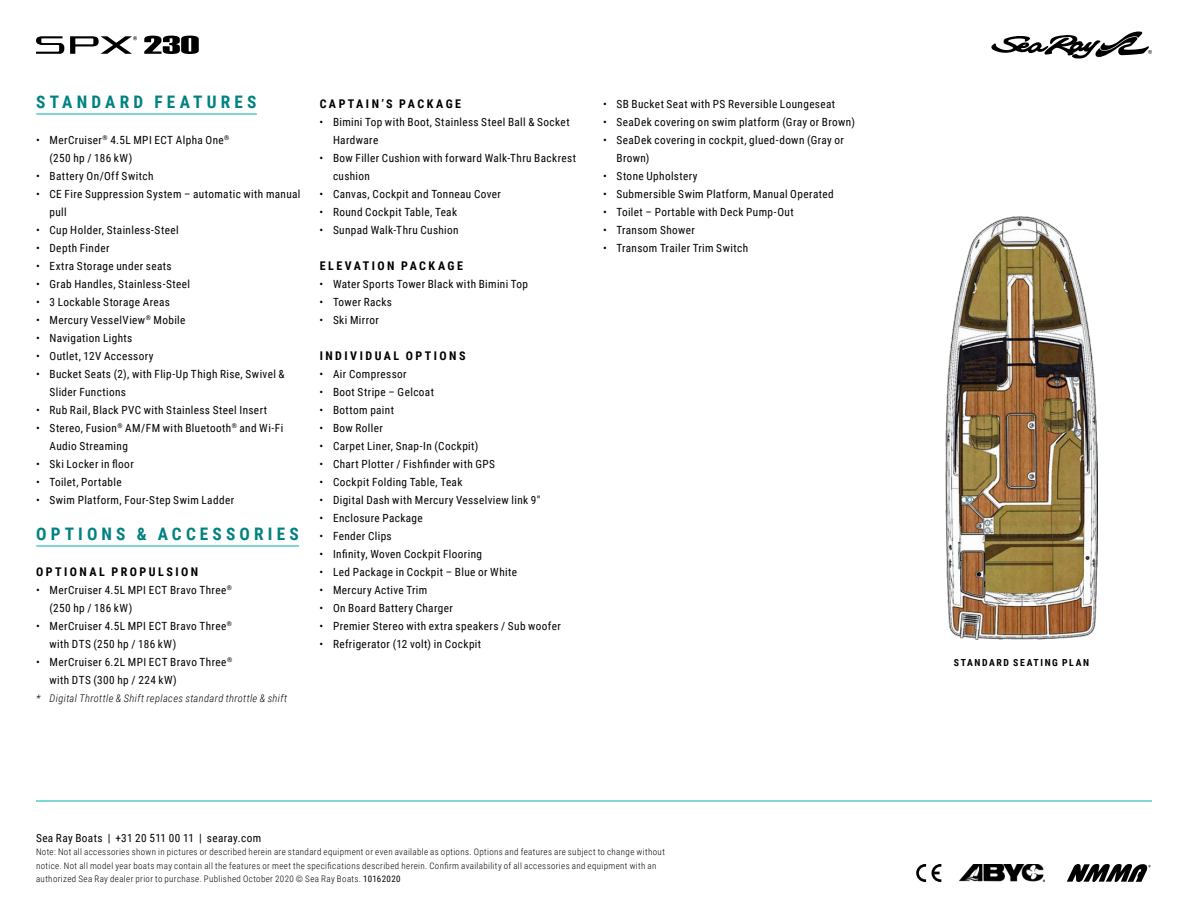
<style>
.page{position:relative;width:1188px;height:918px;background:#fff}
.page>*{position:absolute;margin:0;border:0;box-sizing:border-box;transform-origin:0 0}
.H1_-_Roboto_Cond_11{font:700 17.25px "Roboto Condensed";letter-spacing:.24em;color:#008280}
.H2_-_Roboto_Cond_8{font:700 12px "Roboto Condensed";letter-spacing:.205em;color:#000}
.Roboto_Cond_7_5{font:11.25px/18px "Roboto Condensed";letter-spacing:.035em;color:#000}
.Roboto_Cond_7__Bulle{font:italic 300 10.5px "Roboto Condensed";letter-spacing:.035em;color:#000}
.H3_-_Roboto_Cond_6_5{font:700 9.75px "Roboto Condensed";letter-spacing:.165em;color:#000}
.Roboto_Cond_7_5-2{font:300 9px/13.5px "Roboto Condensed";letter-spacing:.04em;color:#000}
.s1{font-weight:400}
</style>
<div class="page">
<hr style="left:36px;top:114px;width:221px;height:1px;background:#00afab">
<hr style="left:36px;top:546px;width:263px;height:1px;background:#00afab">
<svg style="left:991px;top:32px;width:161px;height:26px"></svg>
<svg style="left:144px;top:36px;width:55px;height:18px"></svg>
<svg style="left:36px;top:36px;width:28px;height:18px"></svg>
<svg style="left:70px;top:36px;width:67px;height:18px"></svg>
<hr style="left:36px;top:801px;width:1116px;height:1px;background:#00afab">
<svg style="left:1067px;top:864px;width:84px;height:18px"></svg>
<img style="left:959px;top:864px;width:86px;height:18px">
<img style="left:945px;top:216px;width:153px;height:423px">
<svg style="left:916px;top:864px;width:10px;height:18px"></svg>
<svg style="left:932px;top:864px;width:9px;height:18px"></svg>
<h1 class="H1_-_Roboto_Cond_11" style="left:36px;top:90px;width:222px">STANDARD FEATURES</h1>
<p class="Roboto_Cond_7_5" style="left:50px;top:131px;width:181px;text-indent:-14px">• MerCruiser<sup>®</sup> 4.5L MPI ECT Alpha One<sup>® </sup>(250 hp / 186 kW)</p>
<p class="Roboto_Cond_7_5" style="left:36px;top:167px;width:119px">• Battery On/Off Switch</p>
<p class="Roboto_Cond_7_5" style="left:50px;top:185px;width:252px;text-indent:-14px">• CE Fire Suppression System – automatic with manual pull</p>
<p class="Roboto_Cond_7_5" style="left:36px;top:221px;width:144px">• Cup Holder, Stainless-Steel</p>
<p class="Roboto_Cond_7_5" style="left:36px;top:239px;width:75px">• Depth Finder</p>
<p class="Roboto_Cond_7_5" style="left:36px;top:257px;width:137px">• Extra Storage under seats</p>
<p class="Roboto_Cond_7_5" style="left:36px;top:275px;width:156px">• Grab Handles, Stainless-Steel</p>
<p class="Roboto_Cond_7_5" style="left:36px;top:293px;width:135px">• 3 Lockable Storage Areas</p>
<p class="Roboto_Cond_7_5" style="left:36px;top:311px;width:151px">• Mercury VesselView<sup>®</sup> Mobile</p>
<p class="Roboto_Cond_7_5" style="left:36px;top:329px;width:98px">• Navigation Lights</p>
<p class="Roboto_Cond_7_5" style="left:36px;top:347px;width:119px">• Outlet, 12V Accessory</p>
<p class="Roboto_Cond_7_5" style="left:50px;top:365px;width:237px;text-indent:-14px">• Bucket Seats (2), with Flip-Up Thigh Rise, Swivel &amp;<br>Slider Functions</p>
<p class="Roboto_Cond_7_5" style="left:36px;top:401px;width:233px">• Rub Rail, Black PVC with Stainless Steel Insert</p>
<p class="Roboto_Cond_7_5" style="left:50px;top:419px;width:235px;text-indent:-14px">• Stereo, Fusion<sup>®</sup> AM/FM with Bluetooth<sup>®</sup> and Wi-Fi<br>Audio Streaming</p>
<p class="Roboto_Cond_7_5" style="left:36px;top:455px;width:99px">• Ski Locker in floor</p>
<p class="Roboto_Cond_7_5" style="left:36px;top:473px;width:87px">• Toilet, Portable</p>
<p class="Roboto_Cond_7_5" style="left:36px;top:491px;width:200px">• Swim Platform, Four-Step Swim Ladder</p>
<h1 class="H1_-_Roboto_Cond_11" style="left:36px;top:522px;width:264px">OPTIONS &amp; ACCESSORIES</h1>
<h2 class="H2_-_Roboto_Cond_8" style="left:36px;top:563px;width:163px">OPTIONAL PROPULSION</h2>
<p class="Roboto_Cond_7_5" style="left:50px;top:581px;width:184px;text-indent:-14px">• MerCruiser 4.5L MPI ECT Bravo Three<sup>® </sup>(250 hp / 186 kW)</p>
<p class="Roboto_Cond_7_5" style="left:50px;top:617px;width:184px;text-indent:-14px">• MerCruiser 4.5L MPI ECT Bravo Three<sup>® </sup>with DTS (250 hp / 186 kW)</p>
<p class="Roboto_Cond_7_5" style="left:50px;top:653px;width:184px;text-indent:-14px">• MerCruiser 6.2L MPI ECT Bravo Three<sup>® </sup>with DTS (300 hp / 224 kW)</p>
<p class="Roboto_Cond_7__Bulle" style="left:36px;top:691px;width:253px">* Digital Throttle &amp; Shift replaces standard throttle &amp; shift</p>
<h2 class="H2_-_Roboto_Cond_8" style="left:320px;top:95px;width:143px">CAPTAIN’S PACKAGE</h2>
<p class="Roboto_Cond_7_5" style="left:333px;top:113px;width:238px;text-indent:-14px">• Bimini Top with Boot, Stainless Steel Ball &amp; Socket<br>Hardware</p>
<p class="Roboto_Cond_7_5" style="left:333px;top:149px;width:245px;text-indent:-14px">• Bow Filler Cushion with forward Walk-Thru Backrest cushion</p>
<p class="Roboto_Cond_7_5" style="left:320px;top:185px;width:183px">• Canvas, Cockpit and Tonneau Cover</p>
<p class="Roboto_Cond_7_5" style="left:320px;top:203px;width:139px">• Round Cockpit Table, Teak</p>
<p class="Roboto_Cond_7_5" style="left:320px;top:221px;width:141px">• Sunpad Walk-Thru Cushion</p>
<h2 class="H2_-_Roboto_Cond_8" style="left:320px;top:257px;width:145px">ELEVATION PACKAGE</h2>
<p class="Roboto_Cond_7_5" style="left:320px;top:275px;width:210px">• Water Sports Tower Black with Bimini Top</p>
<p class="Roboto_Cond_7_5" style="left:320px;top:293px;width:74px">• Tower Racks</p>
<p class="Roboto_Cond_7_5" style="left:320px;top:311px;width:61px">• Ski Mirror</p>
<h2 class="H2_-_Roboto_Cond_8" style="left:320px;top:347px;width:147px">INDIVIDUAL OPTIONS</h2>
<p class="Roboto_Cond_7_5" style="left:320px;top:365px;width:89px">• Air Compressor</p>
<p class="Roboto_Cond_7_5" style="left:320px;top:383px;width:116px">• Boot Stripe – Gelcoat</p>
<p class="Roboto_Cond_7_5" style="left:320px;top:401px;width:76px">• Bottom paint</p>
<p class="Roboto_Cond_7_5" style="left:320px;top:419px;width:65px">• Bow Roller</p>
<p class="Roboto_Cond_7_5" style="left:320px;top:437px;width:160px">• Carpet Liner, Snap-In (Cockpit)</p>
<p class="Roboto_Cond_7_5" style="left:320px;top:455px;width:177px">• Chart Plotter / Fishfinder with GPS</p>
<p class="Roboto_Cond_7_5" style="left:320px;top:473px;width:144px">• Cockpit Folding Table, Teak</p>
<p class="Roboto_Cond_7_5" style="left:320px;top:491px;width:222px">• Digital Dash with Mercury Vesselview link 9″</p>
<p class="Roboto_Cond_7_5" style="left:320px;top:509px;width:105px">• Enclosure Package</p>
<p class="Roboto_Cond_7_5" style="left:320px;top:527px;width:74px">• Fender Clips</p>
<p class="Roboto_Cond_7_5" style="left:320px;top:545px;width:164px">• Infinity, Woven Cockpit Flooring</p>
<p class="Roboto_Cond_7_5" style="left:320px;top:563px;width:199px">• Led Package in Cockpit – Blue or White</p>
<p class="Roboto_Cond_7_5" style="left:320px;top:581px;width:109px">• Mercury Active Trim</p>
<p class="Roboto_Cond_7_5" style="left:320px;top:599px;width:135px">• On Board Battery Charger</p>
<p class="Roboto_Cond_7_5" style="left:320px;top:617px;width:243px">• Premier Stereo with extra speakers / Sub woofer</p>
<p class="Roboto_Cond_7_5" style="left:320px;top:635px;width:163px">• Refrigerator (12 volt) in Cockpit</p>
<p class="Roboto_Cond_7_5" style="left:603px;top:95px;width:234px">• SB Bucket Seat with PS Reversible Loungeseat</p>
<p class="Roboto_Cond_7_5" style="left:603px;top:113px;width:254px">• SeaDek covering on swim platform (Gray or Brown)</p>
<p class="Roboto_Cond_7_5" style="left:616px;top:131px;width:229px;text-indent:-14px">• SeaDek covering in cockpit, glued-down (Gray or<br>Brown)</p>
<p class="Roboto_Cond_7_5" style="left:603px;top:167px;width:96px">• Stone Upholstery</p>
<p class="Roboto_Cond_7_5" style="left:603px;top:185px;width:232px">• Submersible Swim Platform, Manual Operated</p>
<p class="Roboto_Cond_7_5" style="left:603px;top:203px;width:192px">• Toilet – Portable with Deck Pump-Out</p>
<p class="Roboto_Cond_7_5" style="left:603px;top:221px;width:93px">• Transom Shower</p>
<p class="Roboto_Cond_7_5" style="left:603px;top:239px;width:147px">• Transom Trailer Trim Switch</p>
<p class="Roboto_Cond_7_5" style="left:36px;top:828px;width:227px">Sea Ray Boats | +31 20 511 00 11 | searay.com</p>
<p class="Roboto_Cond_7_5-2" style="left:36px;top:845px;width:630px">Note: Not all accessories shown in pictures or described herein are standard equipment or even available as options. Options and features are subject to change without notice. Not all model year boats may contain all the features or meet the specifications described herein. Confirm availability of all accessories and equipment with an authorized Sea Ray dealer prior to purchase. Published October 2020 © Sea Ray Boats. <span class="s1">10162020</span></p>
<h3 class="H3_-_Roboto_Cond_6_5" style="left:954px;top:656px;width:137px">STANDARD SEATING PLAN</h3>
</div>
